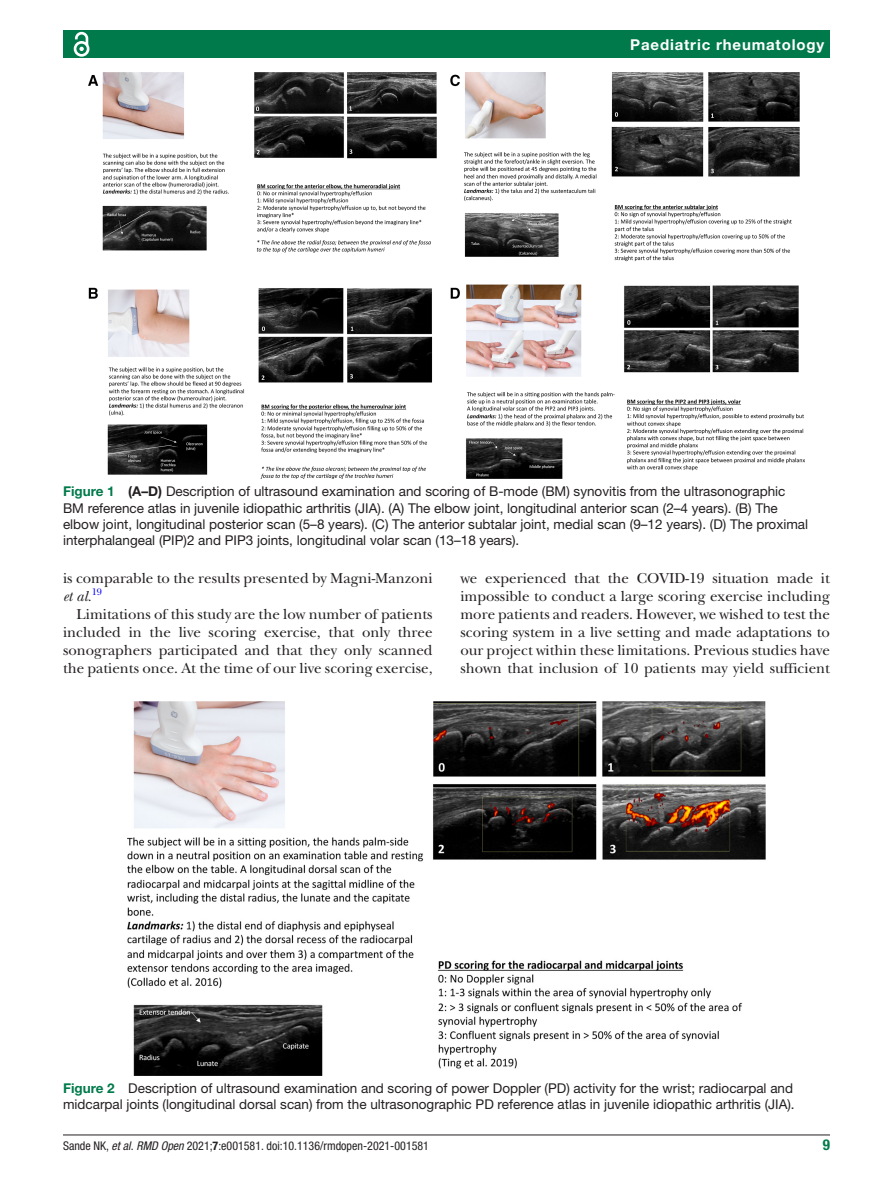
<style>
.page{position:relative;width:893px;height:1191px;background:#fff}
.page>*{position:absolute;margin:0;border:0;box-sizing:border-box;transform-origin:0 0}
.t1{font:15px/18px "New Baskerville";color:#231f20;text-align:justify}
.t2{font:700 15px "Helvetica Neue LT Std";letter-spacing:.055em;color:#fff}
.t3{font:italic 15px "New Baskerville";color:#231f20}
.t4{font:700 condensed 15px "Helvetica Neue LT Std";color:#007a4b}
.t5{font:13.5px/16.2px "Helvetica Neue LT Std";color:#231f20}
.t6{font:condensed 12px "Helvetica Neue LT Std";color:#231f20}
.t7{font:9.9px "New Baskerville";color:#00f}
.s1{font-weight:700;color:#007a4b}
.s2{font-weight:700}
.s3{font-style:italic}
</style>
<div class="page">
<hr style="left:63px;top:1134px;width:767px;height:1px;background:#231f20">
<div style="left:63px;top:31px;width:767px;height:27px;background:#007a4b"></div>
<svg style="left:73px;top:31px;width:17px;height:26px"></svg>
<img style="left:89px;top:73px;width:715px;height:406px">
<img style="left:128px;top:701px;width:637px;height:374px">
<p class="t2" style="left:630px;top:35px;width:195px">Paediatric rheumatology</p>
<p class="t5" style="left:63px;top:483px;width:747px"><span class="s1">Figure 1</span> <span class="s2">(A–D)</span> Description of ultrasound examination and scoring of B-mode (BM) synovitis from the ultrasonographic BM reference atlas in juvenile idiopathic arthritis (JIA). (A) The elbow joint, longitudinal anterior scan (2–4 years). (B) The elbow joint, longitudinal posterior scan (5–8 years). (C) The anterior subtalar joint, medial scan (9–12 years). (D) The proximal interphalangeal (PIP)2 and PIP3 joints, longitudinal volar scan (13–18 years).</p>
<p class="t1" style="left:63px;top:569px;width:371px">is comparable to the results presented by Magni-Manzoni</p>
<p class="t3" style="left:63px;top:588px;width:30px">et al.</p>
<p class="t7" style="left:92px;top:585px;width:12px">19</p>
<p class="t1" style="left:63px;top:605px;width:371px;text-indent:14px">Limitations of this study are the low number of patients included in the live scoring exercise, that only three sonographers participated and that they only scanned the patients once. At the time of our live scoring exercise,</p>
<p class="t1" style="left:460px;top:569px;width:371px">we experienced that the COVID-19 situation made it impossible to conduct a large scoring exercise including more patients and readers. However, we wished to test the scoring system in a live setting and made adaptations to our project within these limitations. Previous studies have shown that inclusion of 10 patients may yield sufficient</p>
<p class="t5" style="left:63px;top:1080px;width:733px"><span class="s1">Figure 2</span> Description of ultrasound examination and scoring of power Doppler (PD) activity for the wrist; radiocarpal and midcarpal joints (longitudinal dorsal scan) from the ultrasonographic PD reference atlas in juvenile idiopathic arthritis (JIA).</p>
<p class="t6" style="left:63px;top:1138px;width:368px">Sande NK, <span class="s3">et al</span>. <span class="s3">RMD Open</span> 2021;<span class="s2">7</span>:e001581. doi:10.1136/rmdopen-2021-001581</p>
<p class="t4" style="left:823px;top:1135px;width:9px">9</p>
</div>
